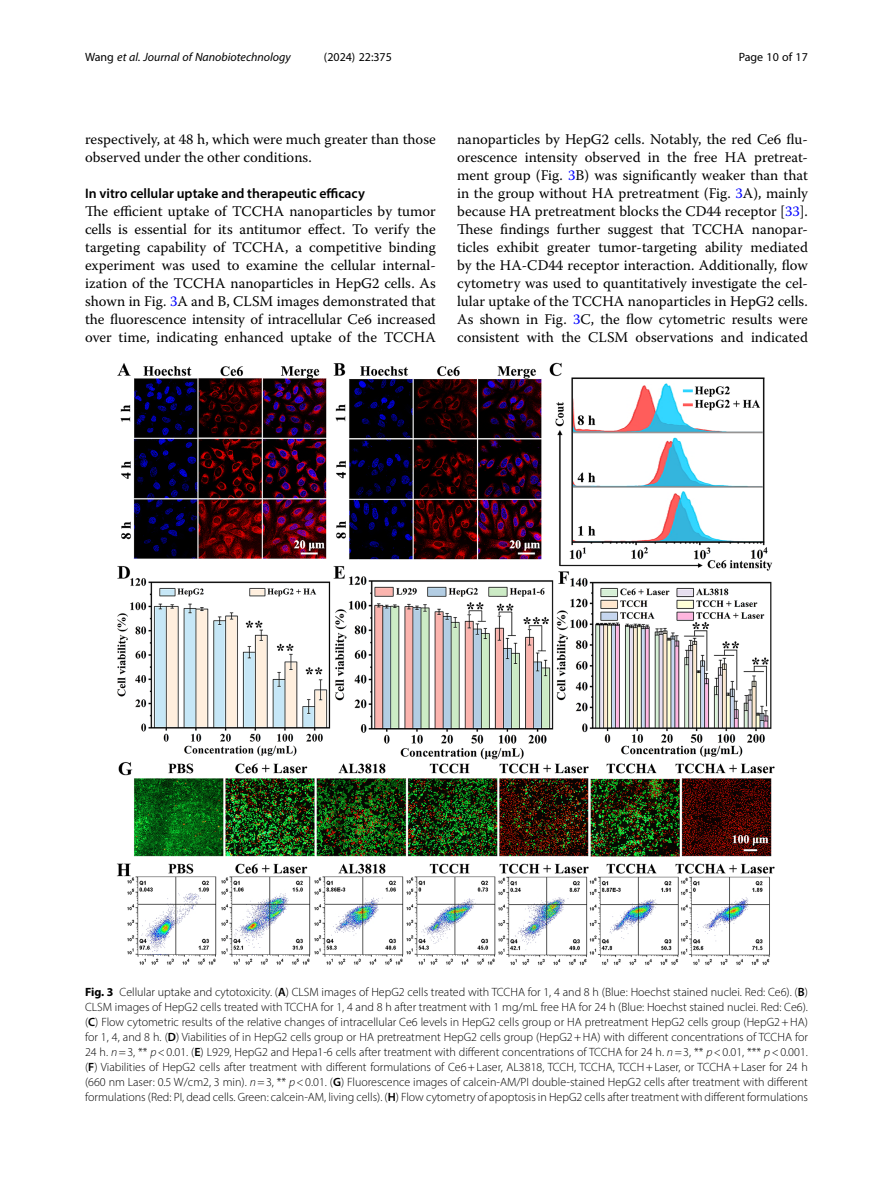
<style>
.page{position:relative;width:893px;height:1191px;background:#fff}
.page>*{position:absolute;margin:0;border:0;box-sizing:border-box;transform-origin:0 0}
.Body_Text{font:14.7px/18px "Warnock Pro";color:#000;text-align:justify}
.Body_Text_Indent{font:14.7px/18px "Warnock Pro";color:#000}
.Head_2{font:600 13.8px "Myriad Pro";color:#000}
.Figure_Caption{font:300 12px/15px "Myriad Pro";color:#000;text-align:justify}
.t1{font:italic 12px "Myriad Pro";color:#000}
.t2{font:12px "Myriad Pro";color:#000}
.s1{font-style:normal}
.s2{color:#00f}
.s3{font-weight:700}
.s4{font-weight:600}
.s5{font-style:italic}
</style>
<div class="page">
<img style="left:117px;top:362px;width:658px;height:603px">
<p class="t1" style="left:85px;top:50px;width:207px"><span class="s1">Wang</span> et al. Journal of Nanobiotechnology</p>
<p class="t2" style="left:324px;top:50px;width:70px">(2024) 22:375</p>
<p class="t2" style="left:739px;top:50px;width:71px">Page 10 of 17</p>
<p class="Body_Text_Indent" style="left:85px;top:130px;width:352px">respectively, at 48 h, which were much greater than those observed under the other conditions.</p>
<p class="Head_2" style="left:85px;top:185px;width:281px">In vitro cellular uptake and therapeutic efficacy</p>
<p class="Body_Text" style="left:85px;top:202px;width:352px">The efficient uptake of TCCHA nanoparticles by tumor cells is essential for its antitumor effect. To verify the targeting capability of TCCHA, a competitive binding experiment was used to examine the cellular internal&shy;ization of the TCCHA nanoparticles in HepG2 cells. As shown in Fig. <span class="s2">3</span>A and B, CLSM images demonstrated that the fluorescence intensity of intracellular Ce6 increased over time, indicating enhanced uptake of the TCCHA</p>
<p class="Body_Text" style="left:457px;top:130px;width:352px">nanoparticles by HepG2 cells. Notably, the red Ce6 flu&shy;orescence intensity observed in the free HA pretreat&shy;ment group (Fig. <span class="s2">3</span>B) was significantly weaker than that in the group without HA pretreatment (Fig. <span class="s2">3</span>A), mainly because HA pretreatment blocks the CD44 receptor [<span class="s2">33</span>].<br>These findings further suggest that TCCHA nanopar&shy;ticles exhibit greater tumor-targeting ability mediated by the HA-CD44 receptor interaction. Additionally, flow cytometry was used to quantitatively investigate the cel&shy;lular uptake of the TCCHA nanoparticles in HepG2 cells.<br>As shown in Fig. <span class="s2">3</span>C, the flow cytometric results were consistent with the CLSM observations and indicated</p>
<p class="Figure_Caption" style="left:85px;top:984px;width:724px"><span class="s3">Fig. 3</span> Cellular uptake and cytotoxicity. (<span class="s4">A</span>) CLSM images of HepG2 cells treated with TCCHA for 1, 4 and 8 h (Blue: Hoechst stained nuclei. Red: Ce6). (<span class="s4">B</span>)<br>CLSM images of HepG2 cells treated with TCCHA for 1, 4 and 8 h after treatment with 1 mg/mL free HA for 24 h (Blue: Hoechst stained nuclei. Red: Ce6). (<span class="s4">C</span>) Flow cytometric results of the relative changes of intracellular Ce6 levels in HepG2 cells group or HA pretreatment HepG2 cells group (HepG2+HA) for 1, 4, and 8 h. (<span class="s4">D</span>) Viabilities of in HepG2 cells group or HA pretreatment HepG2 cells group (HepG2+HA) with different concentrations of TCCHA for 24 h. <span class="s5">n</span>=3, ** <span class="s5">p</span>&lt;0.01. (<span class="s4">E</span>) L929, HepG2 and Hepa1-6 cells after treatment with different concentrations of TCCHA for 24 h. <span class="s5">n</span>=3, ** <span class="s5">p</span>&lt;0.01, *** <span class="s5">p</span>&lt;0.001. (<span class="s4">F</span>) Viabilities of HepG2 cells after treatment with different formulations of Ce6+Laser, AL3818, TCCH, TCCHA, TCCH+Laser, or TCCHA+Laser for 24 h (660 nm Laser: 0.5 W/cm2, 3 min). <span class="s5">n</span>=3, ** <span class="s5">p</span>&lt;0.01. (<span class="s4">G</span>) Fluorescence images of calcein-AM/PI double-stained HepG2 cells after treatment with different formulations (Red: PI, dead cells. Green: calcein-AM, living cells). (<span class="s4">H</span>) Flow cytometry of apoptosis in HepG2 cells after treatment with different formulations</p>
</div>
